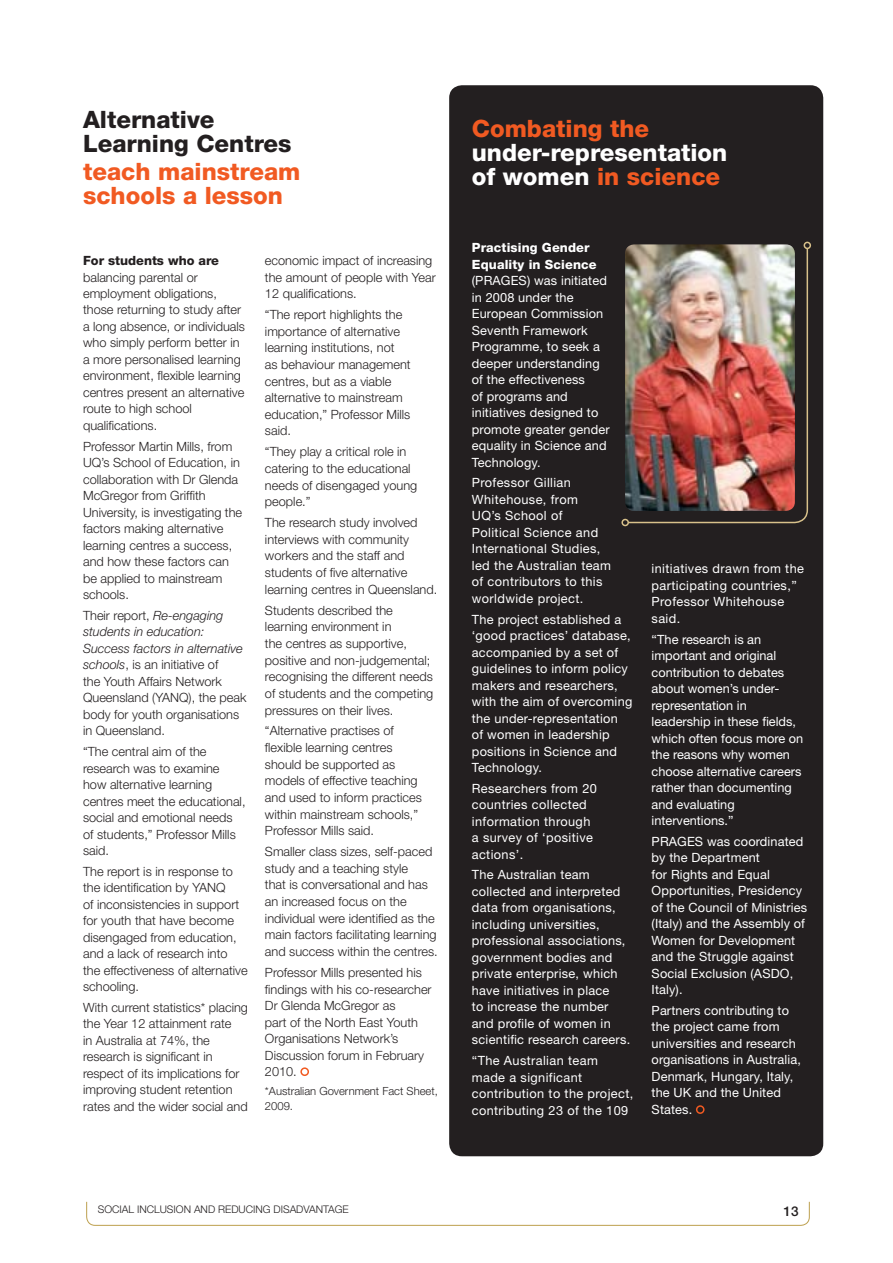
<style>
.page{position:relative;width:893px;height:1263px;background:#fff}
.page>*{position:absolute;margin:0;border:0;box-sizing:border-box;transform-origin:0 0}
.t1{font:800 24px/24px "Helvetica Neue";color:#f15a22}
.t2{font:800 24px/24px "Helvetica Neue";color:#fff}
.t3{font:800 24px/24px "Helvetica Neue";color:#231f20}
.t4{font:500 13.5px "Helvetica Neue";color:#231f20}
.t5{font:300 12.75px/16.5px "Helvetica Neue";color:#231f20}
.t6{font:12.75px/16.5px "Helvetica Neue";letter-spacing:.02em;color:#fff}
.t7{font:12.75px/16.5px "Helvetica Neue";color:#fff}
.t8{font:800 12.75px/16.5px "Helvetica Neue";letter-spacing:.01em;color:#fff}
.t9{font:800 12.75px "Helvetica Neue";color:#231f20}
.t10{font:300 11.25px/15px "Helvetica Neue";color:#231f20}
.t11{font:300 10.5px "Helvetica Neue";color:#231f20}
.s1{font-style:italic}
.s2{color:#f15a22}
</style>
<div class="page">
<div style="left:300px;top:1067px;width:9px;height:9px;border:2px solid #f15a22;border-radius:50%"></div>
<div style="left:449px;top:85px;width:374px;height:1071px;background:#231f20;border-radius:13px"></div>
<img style="left:625px;top:244px;width:170px;height:267px;border-radius:9px">
<div style="left:696px;top:1105px;width:8px;height:9px;border:2px solid #f15a22;border-radius:50%"></div>
<svg style="left:86px;top:1201px;width:724px;height:25px"></svg>
<img style="left:627px;top:247px;width:182px;height:277px">
<div style="left:621px;top:519px;width:8px;height:7px;border:2px solid #d8c18b;border-radius:50%"></div>
<div style="left:803px;top:242px;width:8px;height:7px;border:2px solid #d8c18b;border-radius:50%"></div>
<h1 class="t3" style="left:83px;top:109px;width:210px">Alternative<br>Learning Centres</h1>
<h1 class="t1" style="left:83px;top:162px;width:219px">teach mainstream schools a lesson</h1>
<p class="t9" style="left:83px;top:256px;width:137px">For students who are</p>
<p class="t5" style="left:83px;top:270px;width:163px">balancing parental or employment obligations, those returning to study after a long absence, or individuals who simply perform better in a more personalised learning environment, flexible learning centres present an alternative route to high school qualifications.</p>
<p class="t5" style="left:83px;top:439px;width:161px">Professor Martin Mills, from<br>UQ’s School of Education, in collaboration with Dr Glenda<br>McGregor from Griffith<br>University, is investigating the factors making alternative learning centres a success, and how these factors can be applied to mainstream schools.</p>
<p class="t5" style="left:83px;top:608px;width:165px">Their report, <span class="s1">Re-engaging students in education:<br>Success factors in alternative schools</span>, is an initiative of<br>the Youth Affairs Network<br>Queensland (YANQ), the peak body for youth organisations in Queensland.</p>
<p class="t5" style="left:83px;top:744px;width:164px">“The central aim of the research was to examine how alternative learning centres meet the educational, social and emotional needs of students,” Professor Mills said.</p>
<p class="t5" style="left:83px;top:864px;width:166px">The report is in response to the identification by YANQ<br>of inconsistencies in support for youth that have become disengaged from education, and a lack of research into the effectiveness of alternative schooling.</p>
<p class="t5" style="left:83px;top:1000px;width:166px">With current statistics* placing the Year 12 attainment rate<br>in Australia at 74%, the research is significant in respect of its implications for improving student retention rates and the wider social and</p>
<p class="t5" style="left:265px;top:254px;width:172px">economic impact of increasing the amount of people with Year<br>12 qualifications.</p>
<p class="t5" style="left:265px;top:307px;width:147px">“The report highlights the importance of alternative learning institutions, not<br>as behaviour management centres, but as a viable alternative to mainstream education,” Professor Mills said.</p>
<p class="t5" style="left:265px;top:445px;width:154px">“They play a critical role in catering to the educational needs of disengaged young people.”</p>
<p class="t5" style="left:265px;top:516px;width:174px">The research study involved interviews with community workers and the staff and students of five alternative learning centres in Queensland.</p>
<p class="t5" style="left:265px;top:603px;width:170px">Students described the learning environment in<br>the centres as supportive, positive and non-judgemental; recognising the different needs of students and the competing pressures on their lives.</p>
<p class="t5" style="left:265px;top:724px;width:158px">“Alternative practises of flexible learning centres should be supported as models of effective teaching and used to inform practices within mainstream schools,”<br>Professor Mills said.</p>
<p class="t5" style="left:265px;top:845px;width:174px">Smaller class sizes, self-paced study and a teaching style<br>that is conversational and has an increased focus on the individual were identified as the main factors facilitating learning and success within the centres.</p>
<p class="t5" style="left:265px;top:965px;width:168px">Professor Mills presented his findings with his co-researcher<br>Dr Glenda McGregor as<br>part of the North East Youth<br>Organisations Network’s<br>Discussion forum in February<br>2010.</p>
<p class="t10" style="left:265px;top:1085px;width:174px">*Australian Government Fact Sheet,<br>2009.</p>
<h1 class="t1" style="left:472px;top:118px;width:179px">Combating the</h1>
<h1 class="t2" style="left:472px;top:142px;width:257px">under-representation of women <span class="s2">in science</span></h1>
<p class="t8" style="left:472px;top:241px;width:126px">Practising Gender<br>Equality in Science</p>
<p class="t6" style="left:472px;top:274px;width:139px">(PRAGES) was initiated in 2008 under the<br>European Commission<br>Seventh Framework<br>Programme, to seek a deeper understanding of the effectiveness<br>of programs and initiatives designed to promote greater gender equality in Science and<br>Technology.</p>
<p class="t6" style="left:472px;top:476px;width:141px">Professor Gillian<br>Whitehouse, from<br>UQ’s School of<br>Political Science and<br>International Studies, led the Australian team of contributors to this worldwide project.</p>
<p class="t6" style="left:472px;top:612px;width:162px">The project established a ‘good practices’ database, accompanied by a set of guidelines to inform policy makers and researchers, with the aim of overcoming the under-representation of women in leadership positions in Science and<br>Technology.</p>
<p class="t6" style="left:472px;top:781px;width:127px">Researchers from 20 countries collected information through a survey of ‘positive actions’.</p>
<p class="t6" style="left:472px;top:868px;width:160px">The Australian team collected and interpreted data from organisations, including universities, professional associations, government bodies and private enterprise, which have initiatives in place<br>to increase the number and profile of women in scientific research careers.</p>
<p class="t6" style="left:472px;top:1054px;width:163px">“The Australian team made a significant contribution to the project, contributing 23 of the 109</p>
<p class="t6" style="left:651px;top:562px;width:154px">initiatives drawn from the participating countries,”<br>Professor Whitehouse said.</p>
<p class="t7" style="left:651px;top:632px;width:153px">“The research is an important and original contribution to debates about women’s under&shy;representation in leadership in these fields, which often focus more on the reasons why women choose alternative careers rather than documenting and evaluating interventions.”</p>
<p class="t6" style="left:651px;top:834px;width:157px">PRAGES was coordinated by the Department<br>for Rights and Equal<br>Opportunities, Presidency of the Council of Ministries (Italy) and the Assembly of<br>Women for Development and the Struggle against<br>Social Exclusion (ASDO,<br>Italy).</p>
<p class="t6" style="left:651px;top:1003px;width:151px">Partners contributing to the project came from universities and research organisations in Australia,<br>Denmark, Hungary, Italy, the UK and the United<br>States.</p>
<p class="t11" style="left:98px;top:1206px;width:253px">SOCIAL INCLUSION AND REDUCING DISADVANTAGE</p>
<p class="t4" style="left:783px;top:1207px;width:17px">13</p>
</div>
